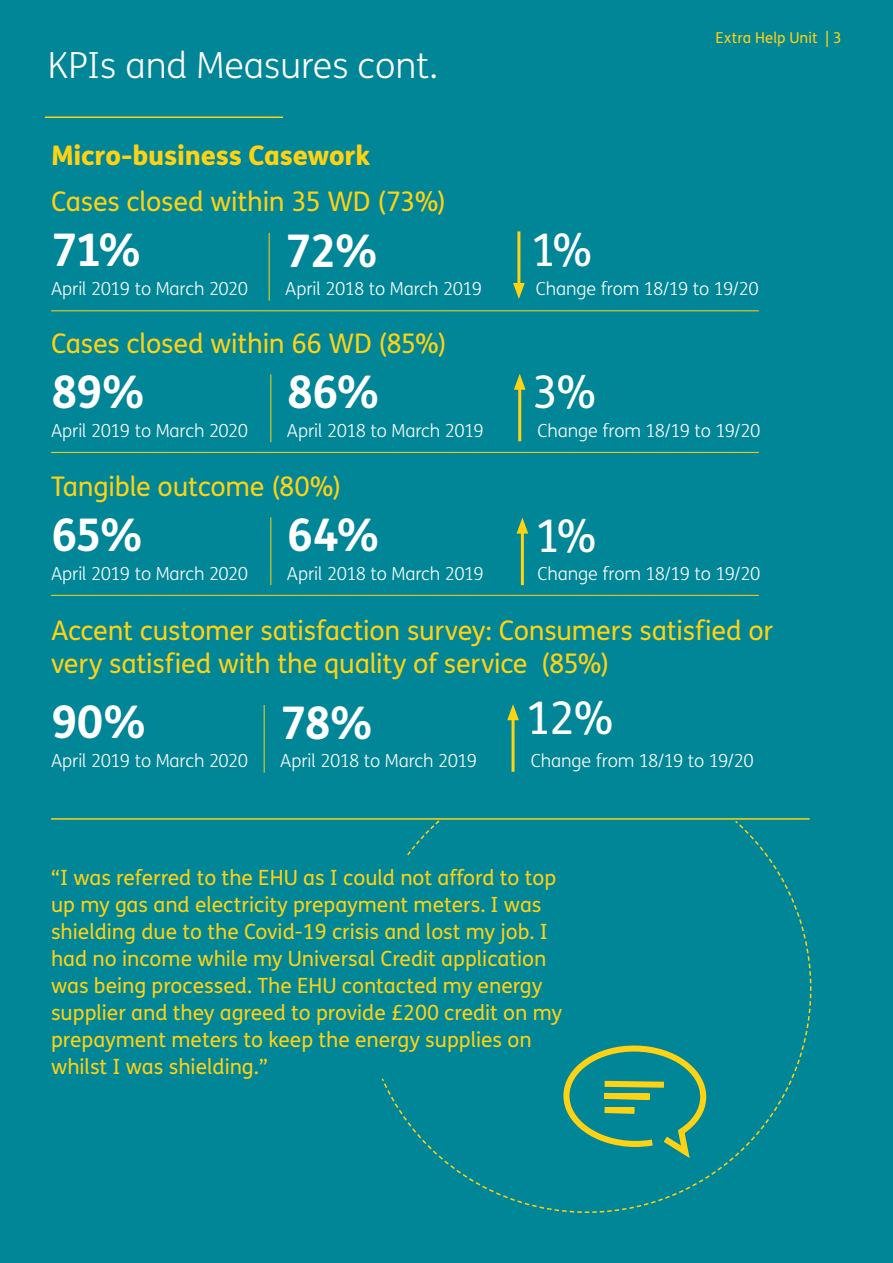
<style>
.page{position:relative;width:893px;height:1263px;background:#008697}
.page>*{position:absolute;margin:0;border:0;box-sizing:border-box;transform-origin:0 0}
.t1{font:700 45px "FS Me";letter-spacing:-.035em;color:#fff}
.t2{font:45px "FS Me";color:#fff}
.t3{font:300 36px "FS Me";color:#fff}
.t4{font:27px/33px "FS Me";letter-spacing:-.01em;color:#ffd213}
.t5{font:800 27px "FS Me";letter-spacing:-.01em;color:#ffd213}
.t6{font:21px/27px "FS Me";color:#ffd213}
.t7{font:300 18px "FS Me";letter-spacing:-.02em;color:#fff}
.t8{font:15px "FS Me";letter-spacing:.005em;color:#ffd213}
</style>
<div class="page">
<hr style="left:517px;top:231px;width:3px;height:58px;background:#ffd213">
<svg style="left:513px;top:283px;width:12px;height:16px"></svg>
<hr style="left:518px;top:384px;width:3px;height:57px;background:#ffd213">
<svg style="left:514px;top:374px;width:12px;height:16px"></svg>
<hr style="left:521px;top:528px;width:3px;height:57px;background:#ffd213">
<svg style="left:516px;top:517px;width:12px;height:17px"></svg>
<hr style="left:512px;top:714px;width:3px;height:58px;background:#ffd213">
<svg style="left:507px;top:704px;width:12px;height:16px"></svg>
<hr style="left:45px;top:117px;width:238px;height:1px;background:#ffd213">
<hr style="left:269px;top:233px;width:1px;height:68px;background:#ffd213">
<hr style="left:271px;top:374px;width:1px;height:68px;background:#ffd213">
<hr style="left:271px;top:517px;width:1px;height:68px;background:#ffd213">
<hr style="left:264px;top:705px;width:1px;height:68px;background:#ffd213">
<hr style="left:51px;top:311px;width:708px;height:1px;background:#ffd213">
<hr style="left:51px;top:452px;width:708px;height:1px;background:#ffd213">
<hr style="left:51px;top:595px;width:708px;height:1px;background:#ffd213">
<hr style="left:51px;top:818px;width:759px;height:2px;background:#ffd213">
<svg style="left:380px;top:819px;width:432px;height:394px"></svg>
<p class="t8" style="left:716px;top:28px;width:127px">Extra Help Unit | 3</p>
<h2 class="t3" style="left:48px;top:41px;width:392px">KPIs and Measures cont.</h2>
<p class="t5" style="left:51px;top:134px;width:320px">Micro-business Casework</p>
<p class="t4" style="left:51px;top:185px;width:397px">Cases closed within 35 WD (73%)</p>
<h1 class="t1" style="left:51px;top:216px;width:92px">71%</h1>
<h1 class="t1" style="left:285px;top:216px;width:94px">72%</h1>
<h1 class="t2" style="left:531px;top:220px;width:63px">1%</h1>
<p class="t7" style="left:51px;top:276px;width:199px">April 2019 to March 2020</p>
<p class="t7" style="left:285px;top:276px;width:198px">April 2018 to March 2019</p>
<p class="t7" style="left:536px;top:276px;width:224px">Change from 18/19 to 19/20</p>
<p class="t4" style="left:51px;top:326px;width:397px">Cases closed within 66 WD (85%)</p>
<h1 class="t1" style="left:51px;top:357px;width:95px">89%</h1>
<h1 class="t1" style="left:287px;top:357px;width:95px">86%</h1>
<h1 class="t2" style="left:532px;top:361px;width:65px">3%</h1>
<p class="t7" style="left:51px;top:418px;width:199px">April 2019 to March 2020</p>
<p class="t7" style="left:287px;top:418px;width:198px">April 2018 to March 2019</p>
<p class="t7" style="left:538px;top:418px;width:224px">Change from 18/19 to 19/20</p>
<p class="t4" style="left:51px;top:469px;width:292px">Tangible outcome (80%)</p>
<h1 class="t1" style="left:51px;top:500px;width:94px">65%</h1>
<h1 class="t1" style="left:287px;top:500px;width:94px">64%</h1>
<h1 class="t2" style="left:535px;top:505px;width:63px">1%</h1>
<p class="t7" style="left:51px;top:561px;width:199px">April 2019 to March 2020</p>
<p class="t7" style="left:287px;top:561px;width:198px">April 2018 to March 2019</p>
<p class="t7" style="left:538px;top:561px;width:224px">Change from 18/19 to 19/20</p>
<p class="t4" style="left:51px;top:614px;width:724px">Accent customer satisfaction survey: Consumers satisfied or very satisfied with the quality of service (85%)</p>
<h1 class="t1" style="left:51px;top:688px;width:97px">90%</h1>
<p class="t7" style="left:51px;top:748px;width:199px">April 2019 to March 2020</p>
<h1 class="t1" style="left:280px;top:688px;width:94px">78%</h1>
<p class="t7" style="left:280px;top:748px;width:198px">April 2018 to March 2019</p>
<h1 class="t2" style="left:526px;top:687px;width:89px">12%</h1>
<p class="t7" style="left:531px;top:748px;width:224px">Change from 18/19 to 19/20</p>
<p class="t6" style="left:51px;top:864px;width:513px">“I was referred to the EHU as I could not afford to top up my gas and electricity prepayment meters. I was shielding due to the Covid-19 crisis and lost my job. I had no income while my Universal Credit application was being processed. The EHU contacted my energy supplier and they agreed to provide £200 credit on my prepayment meters to keep the energy supplies on whilst I was shielding.”</p>
</div>
